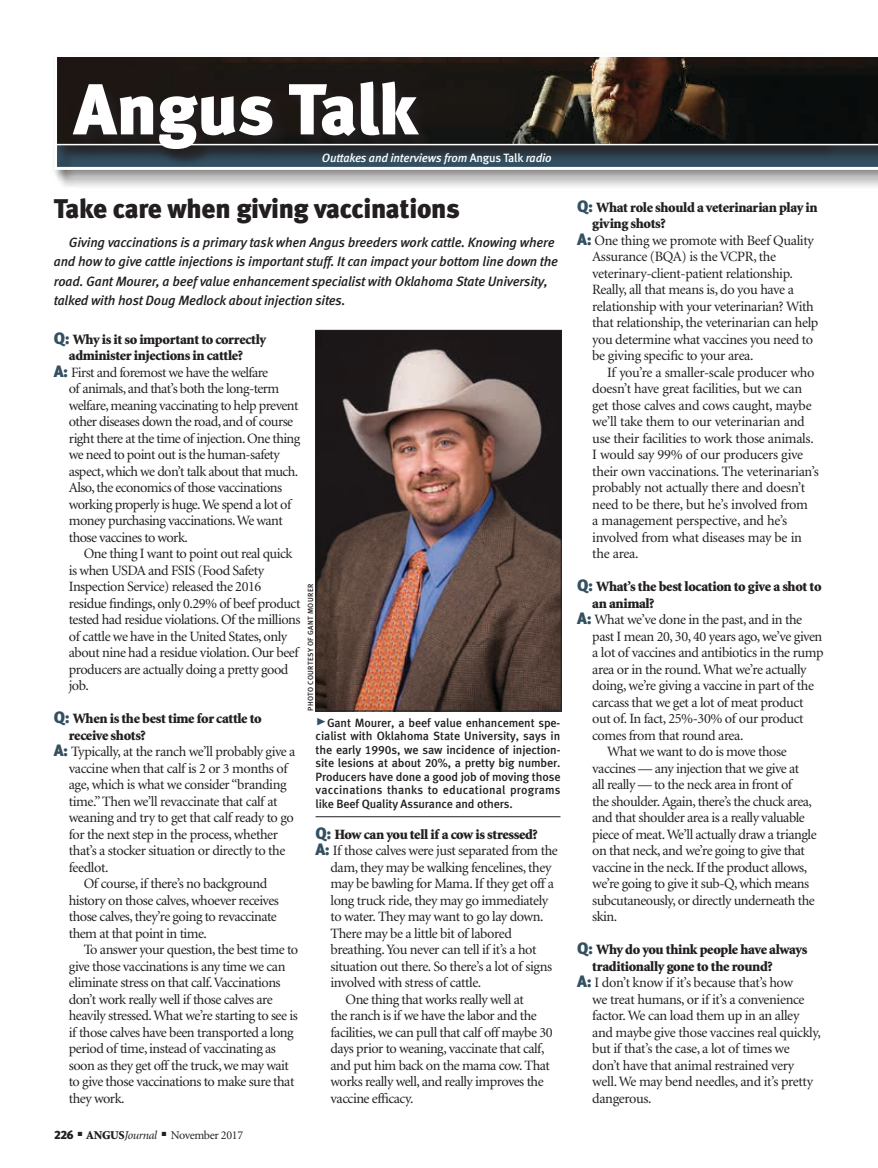
<style>
.page{position:relative;width:878px;height:1168px;background:#fff}
.page>*{position:absolute;margin:0;border:0;box-sizing:border-box;transform-origin:0 0}
.t1{font:72px "Meta Black LF";letter-spacing:-.005em;color:#fff}
.column_headline{font:27px "Meta Black LF";letter-spacing:-.01em;color:#231f20}
.body_text{font:14.25px/16.5px "Minion";letter-spacing:-.035em;color:#231f20}
.body_text-2{font:900 14.25px/16.5px "Minion";letter-spacing:-.025em;color:#231f20}
.column_intro{font:italic 13.5px/19.5px "Meta Medium LF";letter-spacing:-.01em;color:#231f20}
.cutline_w_rule{font:12px/13.5px "Meta Medium LF";letter-spacing:-.01em;color:#231f20;text-align:justify}
.byline{font:italic 12px "Meta Medium LF";letter-spacing:-.01em;color:#fff}
.t2{font:12px "Minion";letter-spacing:-.03em;color:#231f20}
.photo_credit{font:7.5px "Meta Medium LF";letter-spacing:.05em;color:#231f20}
.s1{font-style:normal}
.s2{font-family:"Meta Black LF";font-weight:400;font-size:16.5px;color:#335062}
.s3{font-family:"Meta Black LF";font-size:16.5px;color:#335062}
.s4{font-family:"Meta Black Caps Expert";font-size:21px;color:#335062}
.s5{font-family:"Meta Black LF"}
.s6{font-weight:900}
.s7{font-style:italic}
</style>
<div class="page">
<div style="left:56px;top:56px;width:822px;height:133px;background:#231f20;opacity:.6"></div>
<svg style="left:56px;top:56px;width:822px;height:114px;background:#312f2d"></svg>
<div style="left:76px;top:84px;width:360px;height:84px;background:#231f20;opacity:.6"></div>
<svg style="left:70px;top:78px;width:360px;height:83px;background:#212021"></svg>
<hr style="left:54px;top:144px;width:824px;height:1px;background:#fff">
<img style="left:317px;top:332px;width:242px;height:377px">
<div style="left:315px;top:330px;width:246px;height:381px;border:1px solid #231f20"></div>
<hr style="left:315px;top:816px;width:245px;height:1px;background:#231f20">
<p class="t1" style="left:74px;top:66px;width:346px">Angus Talk</p>
<p class="byline" style="left:322px;top:151px;width:231px">Outtakes and interviews from <span class="s1">Angus Talk</span> radio</p>
<p class="column_headline" style="left:54px;top:192px;width:407px">Take care when giving vaccinations</p>
<p class="column_intro" style="left:54px;top:232px;width:505px;text-indent:15px">Giving vaccinations is a primary task when Angus breeders work cattle. Knowing where and how to give cattle injections is important stuff. It can impact your bottom line down the road. Gant Mourer, a beef value enhancement specialist with Oklahoma State University, talked with host Doug Medlock about injection sites.</p>
<p class="body_text-2" style="left:54px;top:331px;width:214px;text-align:center"><span class="s2">Q:</span> Why is it so important to correctly administer injections in cattle?</p>
<p class="body_text" style="left:69px;top:364px;width:233px;text-indent:-15px"><span class="s3">A:</span> First and foremost we have the welfare<br>of animals, and that’s both the long-term welfare, meaning vaccinating to help prevent other diseases down the road, and of course right there at the time of injection. One thing we need to point out is the human-safety aspect, which we don’t talk about that much.<br>Also, the economics of those vaccinations working properly is huge. We spend a lot of money purchasing vaccinations. We want those vaccines to work.</p>
<p class="body_text" style="left:69px;top:546px;width:233px;text-indent:15px">One thing I want to point out real quick is when USDA and FSIS (Food Safety Inspection Service) released the 2016 residue findings, only 0.29% of beef product tested had residue violations. Of the millions of cattle we have in the United States, only about nine had a residue violation. Our beef producers are actually doing a pretty good job.</p>
<p class="body_text-2" style="left:69px;top:711px;width:194px;text-indent:-15px"><span class="s2">Q:</span> When is the best time for cattle to receive shots?</p>
<p class="body_text" style="left:69px;top:744px;width:228px;text-indent:-15px"><span class="s3">A:</span> Typically, at the ranch we’ll probably give a vaccine when that calf is 2 or 3 months of age, which is what we consider “branding time.” Then we’ll revaccinate that calf at weaning and try to get that calf ready to go for the next step in the process, whether that’s a stocker situation or directly to the feedlot.</p>
<p class="body_text" style="left:69px;top:876px;width:211px;text-indent:15px">Of course, if there’s no background history on those calves, whoever receives those calves, they’re going to revaccinate them at that point in time.</p>
<p class="body_text" style="left:69px;top:942px;width:231px;text-indent:15px">To answer your question, the best time to give those vaccinations is any time we can eliminate stress on that calf. Vaccinations don’t work really well if those calves are heavily stressed. What we’re starting to see is if those calves have been transported a long period of time, instead of vaccinating as soon as they get off the truck, we may wait to give those vaccinations to make sure that they work.</p>
<p class="photo_credit" style="left:306px;top:711px;width:128px;rotate:-90deg">PHOTO COURTESY OF GANT MOURER</p>
<p class="cutline_w_rule" style="left:315px;top:715px;width:246px"><span class="s4">@</span>Gant Mourer, a beef value enhancement spe&shy;cialist with Oklahoma State University, says in the early 1990s, we saw incidence of injection&shy;site lesions at about 20%, a pretty big number.<br>Producers have done a good job of moving those vaccinations thanks to educational programs like Beef Quality Assurance and others.</p>
<p class="body_text-2" style="left:315px;top:826px;width:224px"><span class="s2">Q:</span> How can you tell if a cow is stressed?</p>
<p class="body_text" style="left:330px;top:843px;width:229px;text-indent:-15px"><span class="s3">A:</span> If those calves were just separated from the dam, they may be walking fencelines, they may be bawling for Mama. If they get off a long truck ride, they may go immediately to water. They may want to go lay down.<br>There may be a little bit of labored breathing. You never can tell if it’s a hot situation out there. So there’s a lot of signs involved with stress of cattle.</p>
<p class="body_text" style="left:330px;top:991px;width:223px;text-indent:15px">One thing that works really well at<br>the ranch is if we have the labor and the facilities, we can pull that calf off maybe 30 days prior to weaning, vaccinate that calf, and put him back on the mama cow. That works really well, and really improves the vaccine efficacy.</p>
<p class="t2" style="left:54px;top:1129px;width:190px"><span class="s5">226</span> ■ <span class="s6">ANGUS</span><span class="s7">Journal</span> ■ November 2017</p>
<p class="body_text-2" style="left:592px;top:199px;width:227px;text-indent:-15px"><span class="s2">Q:</span> What role should a veterinarian play in giving shots?</p>
<p class="body_text" style="left:592px;top:232px;width:228px;text-indent:-15px"><span class="s3">A:</span> One thing we promote with Beef Quality Assurance (BQA) is the VCPR, the veterinary-client-patient relationship.<br>Really, all that means is, do you have a relationship with your veterinarian? With that relationship, the veterinarian can help you determine what vaccines you need to be giving specific to your area.</p>
<p class="body_text" style="left:592px;top:364px;width:228px;text-indent:15px">If you’re a smaller-scale producer who doesn’t have great facilities, but we can get those calves and cows caught, maybe we’ll take them to our veterinarian and use their facilities to work those animals.<br>I would say 99% of our producers give their own vaccinations. The veterinarian’s probably not actually there and doesn’t need to be there, but he’s involved from<br>a management perspective, and he’s involved from what diseases may be in the area.</p>
<p class="body_text-2" style="left:592px;top:579px;width:231px;text-indent:-15px"><span class="s2">Q:</span> What’s the best location to give a shot to an animal?</p>
<p class="body_text" style="left:592px;top:612px;width:233px;text-indent:-15px"><span class="s3">A:</span> What we’ve done in the past, and in the past I mean 20, 30, 40 years ago, we’ve given a lot of vaccines and antibiotics in the rump area or in the round. What we’re actually doing, we’re giving a vaccine in part of the carcass that we get a lot of meat product out of. In fact, 25%-30% of our product comes from that round area.</p>
<p class="body_text" style="left:592px;top:744px;width:226px;text-indent:15px">What we want to do is move those vaccines — any injection that we give at<br>all really — to the neck area in front of<br>the shoulder. Again, there’s the chuck area, and that shoulder area is a really valuable piece of meat. We’ll actually draw a triangle on that neck, and we’re going to give that vaccine in the neck. If the product allows, we’re going to give it sub-Q, which means subcutaneously, or directly underneath the skin.</p>
<p class="body_text-2" style="left:592px;top:942px;width:217px;text-indent:-15px"><span class="s2">Q:</span> Why do you think people have always traditionally gone to the round?</p>
<p class="body_text" style="left:592px;top:975px;width:230px;text-indent:-15px"><span class="s3">A:</span> I don’t know if it’s because that’s how<br>we treat humans, or if it’s a convenience factor. We can load them up in an alley and maybe give those vaccines real quickly, but if that’s the case, a lot of times we don’t have that animal restrained very well. We may bend needles, and it’s pretty dangerous.</p>
</div>
